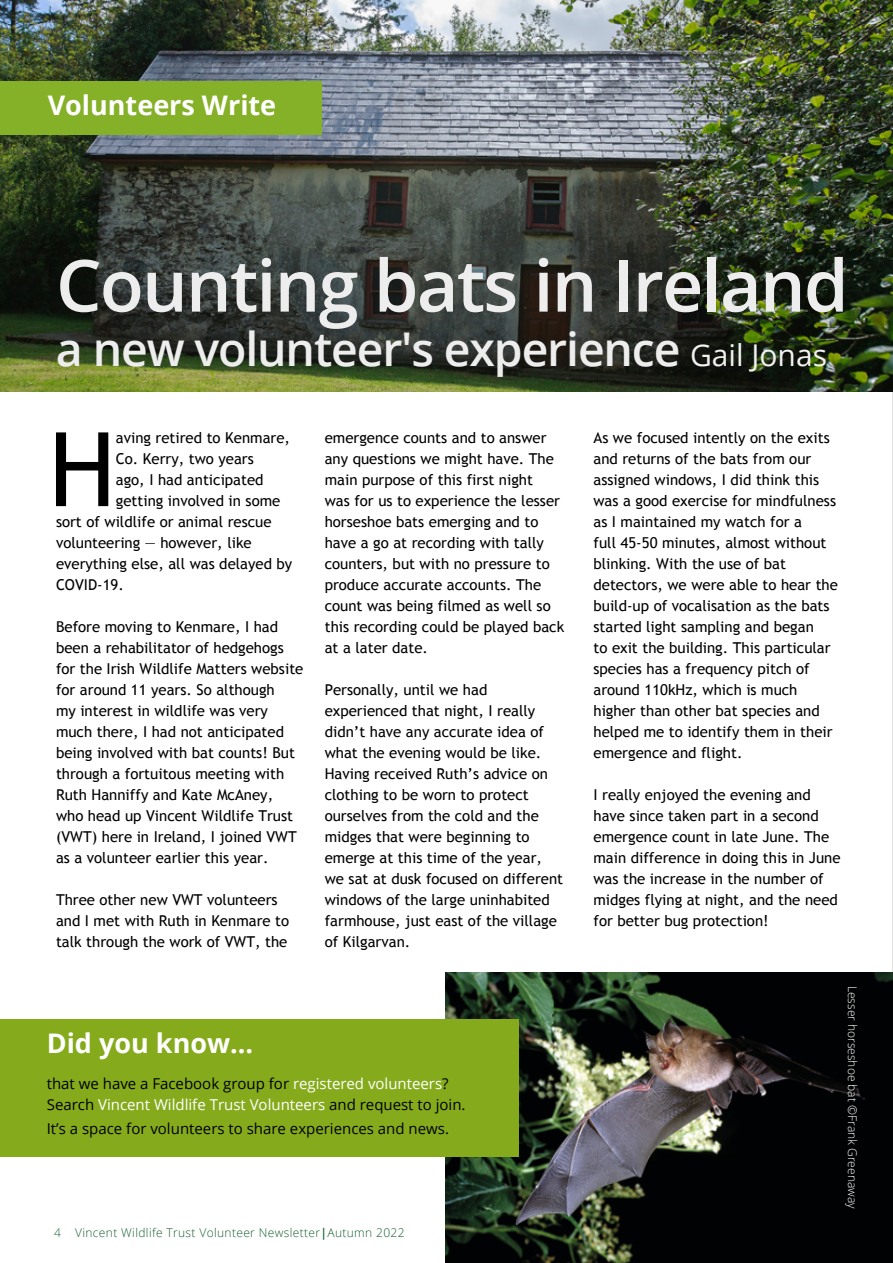
<style>
.page{position:relative;width:893px;height:1263px;background:#fff}
.page>*{position:absolute;margin:0;border:0;box-sizing:border-box;transform-origin:0 0}
.t1{font:103.05px "Trebuchet MS";color:#000}
.t2{font:600 72px "Open Sans";letter-spacing:-.025em;color:#ededed}
.t3{font:600 46.5px "Open Sans";letter-spacing:-.025em;color:#ededed}
.t4{font:700 27px "Open Sans";color:#fff}
.t5{font:15px/21px "Trebuchet MS";color:#000}
.t6{font:15px/21px "Open Sans";color:#000}
.t7{font:300 12px "Open Sans";letter-spacing:.03em;color:#13612d}
.t8{font:300 12px "Open Sans";color:#fff}
.s1{font-weight:400;font-size:30px;color:#f1f1f1}
.s2{color:#fff}
.s3{font-weight:600}
</style>
<div class="page">
<hr style="left:892px;top:42px;width:1px;height:1221px;background:#c6c6c6">
<img style="left:0;top:0;width:893px;height:392px">
<div style="left:0;top:81px;width:321px;height:54px;background:#85b128"></div>
<img style="left:446px;top:972px;width:447px;height:291px">
<div style="left:0;top:1019px;width:519px;height:138px;background:#85ab1d"></div>
<h3 class="t4" style="left:48px;top:86px;width:230px">Volunteers Write</h3>
<h2 class="t2" style="left:56px;top:236px;width:794px">Counting bats in Ireland</h2>
<h3 class="t3" style="left:56px;top:317px;width:773px">a new volunteer's experience <span class="s1">Gail Jonas</span></h3>
<h1 class="t1" style="left:48px;top:409px;width:69px">H</h1>
<p class="t5" style="left:116px;top:427px;width:176px">aving retired to Kenmare,</p>
<p class="t5" style="left:116px;top:448px;width:139px">Co. Kerry, two years</p>
<p class="t5" style="left:116px;top:469px;width:149px">ago, I had anticipated</p>
<p class="t5" style="left:116px;top:490px;width:166px">getting involved in some</p>
<p class="t5" style="left:56px;top:511px;width:217px">sort of wildlife or animal rescue</p>
<p class="t5" style="left:56px;top:532px;width:197px">volunteering — however, like</p>
<p class="t5" style="left:56px;top:553px;width:238px">everything else, all was delayed by</p>
<p class="t5" style="left:56px;top:574px;width:69px">COVID-19.</p>
<p class="t5" style="left:56px;top:616px;width:249px">Before moving to Kenmare, I had been a rehabilitator of hedgehogs for the Irish Wildlife Matters website for around 11 years. So although<br>my interest in wildlife was very much there, I had not anticipated being involved with bat counts! But through a fortuitous meeting with Ruth Hanniffy and Kate McAney, who head up Vincent Wildlife Trust (VWT) here in Ireland, I joined VWT as a volunteer earlier this year.</p>
<p class="t5" style="left:56px;top:889px;width:235px">Three other new VWT volunteers and I met with Ruth in Kenmare to talk through the work of VWT, the</p>
<p class="t5" style="left:325px;top:427px;width:241px">emergence counts and to answer any questions we might have. The main purpose of this first night<br>was for us to experience the lesser horseshoe bats emerging and to have a go at recording with tally counters, but with no pressure to produce accurate accounts. The count was being filmed as well so this recording could be played back at a later date.</p>
<p class="t5" style="left:325px;top:679px;width:240px">Personally, until we had experienced that night, I really didn’t have any accurate idea of what the evening would be like.<br>Having received Ruth’s advice on clothing to be worn to protect ourselves from the cold and the midges that were beginning to emerge at this time of the year, we sat at dusk focused on different windows of the large uninhabited farmhouse, just east of the village of Kilgarvan.</p>
<h3 class="t4" style="left:47px;top:1024px;width:208px">Did you know...</h3>
<p class="t6" style="left:47px;top:1072px;width:420px">that we have a Facebook group for <span class="s2">registered volunteers</span>?<br>Search <span class="s2">Vincent Wildlife Trust Volunteers</span> and request to join.</p>
<p class="t6" style="left:47px;top:1117px;width:404px">It’s a space for volunteers to share experiences and news.</p>
<p class="t7" style="left:54px;top:1224px;width:352px">4 Vincent Wildlife Trust Volunteer Newsletter<span class="s3">|</span>Autumn 2022</p>
<p class="t5" style="left:593px;top:427px;width:246px">As we focused intently on the exits and returns of the bats from our assigned windows, I did think this was a good exercise for mindfulness as I maintained my watch for a<br>full 45-50 minutes, almost without blinking. With the use of bat detectors, we were able to hear the build-up of vocalisation as the bats started light sampling and began<br>to exit the building. This particular species has a frequency pitch of around 110kHz, which is much higher than other bat species and helped me to identify them in their emergence and flight.</p>
<p class="t5" style="left:593px;top:784px;width:249px">I really enjoyed the evening and have since taken part in a second emergence count in late June. The main difference in doing this in June was the increase in the number of midges flying at night, and the need for better bug protection!</p>
<p class="t8" style="left:861px;top:986px;width:224px;rotate:90deg">Lesser horseshoe bat ©Frank Greenaway</p>
</div>
